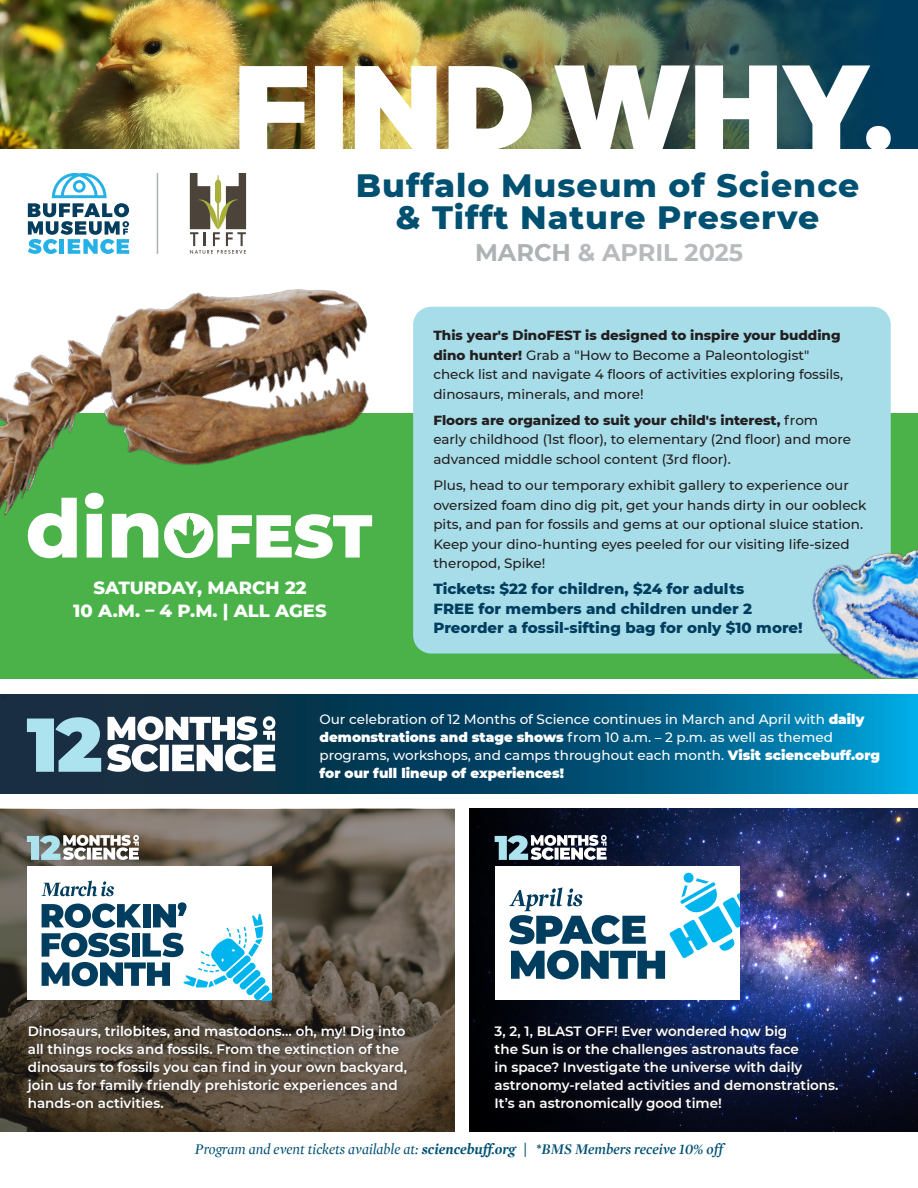
<style>
.page{position:relative;width:918px;height:1188px;background:#fff}
.page>*{position:absolute;margin:0;border:0;box-sizing:border-box;transform-origin:0 0}
.t1{font:800 33px "Montserrat";letter-spacing:.03em;color:#005072}
.t2{font:700 24px "Montserrat";color:#b8bbbd}
.subhead{font:800 18px/22.5px "Montserrat";color:#fff;text-align:center}
.t3{font:16.35px "Minion Pro";color:#231f20}
.t4{font:800 15px/19.5px "Montserrat";color:#003d5e}
.t5{font:italic 15px "Mercury Display";color:#005073}
.t6{font:500 13.5px/19.5px "Montserrat";color:#231f20}
.t7{font:600 13.5px/18px "Montserrat";color:#fff}
.t8{font:500 13.5px/18px "Montserrat";color:#fff}
.s1{color:#adb2b4}
.s2{font-weight:800}
.s3{font-weight:900}
.s4{font-weight:700}
.s5{font-family:"Montserrat";font-style:normal}
.s6{font-family:"Mercury Display Semi"}
</style>
<div class="page">
<svg style="left:28px;top:173px;width:101px;height:40px"></svg>
<svg style="left:190px;top:173px;width:56px;height:40px"></svg>
<hr style="left:157px;top:173px;width:1px;height:81px;background:#adb2b4">
<img style="left:0;top:0;width:918px;height:148px">
<img style="left:239px;top:66px;width:293px;height:83px">
<svg style="left:554px;top:65px;width:337px;height:84px"></svg>
<img style="left:685px;top:809px;width:233px;height:322px">
<svg style="left:0;top:694px;width:918px;height:100px;background:#045376"></svg>
<img style="left:0;top:809px;width:455px;height:322px">
<div style="left:21px;top:1020px;width:391px;height:94px;background:#231f20;opacity:.75"></div>
<svg style="left:107px;top:716px;width:168px;height:56px"></svg>
<svg style="left:27px;top:717px;width:74px;height:55px;background:#7ba6b5"></svg>
<div style="left:0;top:413px;width:918px;height:266px;background:#4ab249"></div>
<div style="left:413px;top:307px;width:478px;height:347px;background:#a7dde9;border-radius:18px"></div>
<div style="left:27px;top:867px;width:245px;height:133px;background:#fff"></div>
<svg style="left:27px;top:835px;width:112px;height:25px"></svg>
<svg style="left:41px;top:881px;width:73px;height:15px"></svg>
<svg style="left:42px;top:902px;width:230px;height:99px"></svg>
<svg style="left:470px;top:809px;width:215px;height:322px;background:#070c1c"></svg>
<div style="left:489px;top:1020px;width:354px;height:97px;background:#231f20;opacity:.75"></div>
<div style="left:495px;top:867px;width:244px;height:133px;background:#fff"></div>
<svg style="left:495px;top:835px;width:112px;height:25px"></svg>
<svg style="left:509px;top:872px;width:230px;height:107px"></svg>
<img style="left:0;top:213px;width:373px;height:346px">
<img style="left:784px;top:523px;width:134px;height:155px">
<svg style="left:28px;top:498px;width:49px;height:60px"></svg>
<svg style="left:85px;top:493px;width:19px;height:65px"></svg>
<svg style="left:112px;top:513px;width:46px;height:45px"></svg>
<svg style="left:164px;top:513px;width:208px;height:46px"></svg>
<p class="t3" style="left:0;top:690px;width:8px">`</p>
<p class="subhead" style="left:73px;top:576px;width:255px">SATURDAY, MARCH 22<br>10 A.M. – 4 P.M. | ALL AGES</p>
<p class="t1" style="left:356px;top:161px;width:505px">Buffalo Museum of Science</p>
<p class="t1" style="left:396px;top:193px;width:425px">&amp; Tifft Nature Preserve</p>
<p class="t2" style="left:475px;top:235px;width:270px"><span class="s1">MARCH</span> &amp; APRIL 2025</p>
<p class="t6" style="left:433px;top:325px;width:411px"><span class="s2">This year's DinoFEST is designed to inspire your budding dino hunter!</span> Grab a "How to Become a Paleontologist" check list and navigate 4 floors of activities exploring fossils, dinosaurs, minerals, and more!</p>
<p class="t6" style="left:433px;top:410px;width:419px"><span class="s2">Floors are organized to suit your child's interest,</span> from early childhood (1st floor), to elementary (2nd floor) and more advanced middle school content (3rd floor).</p>
<p class="t6" style="left:433px;top:475px;width:435px">Plus, head to our temporary exhibit gallery to experience our oversized foam dino dig pit, get your hands dirty in our oobleck pits, and pan for fossils and gems at our optional sluice station.<br>Keep your dino-hunting eyes peeled for our visiting life-sized theropod, Spike!</p>
<p class="t4" style="left:433px;top:578px;width:371px">Tickets: $22 for children, $24 for adults<br>FREE for members and children under 2<br>Preorder a fossil-sifting bag for only $10 more!</p>
<p class="t8" style="left:320px;top:709px;width:562px">Our celebration of 12 Months of Science continues in March and April with <span class="s3">daily demonstrations and stage shows</span> from 10 a.m. – 2 p.m. as well as themed programs, workshops, and camps throughout each month. <span class="s3">Visit sciencebuff.org for our full lineup of experiences!</span></p>
<p class="t7" style="left:28px;top:1021px;width:381px">Dinosaurs, trilobites, and mastodons… oh, my! Dig into all things rocks and fossils. From the extinction of the dinosaurs to fossils you can find in your own backyard, join us for family friendly prehistoric experiences and hands-on activities.</p>
<p class="t7" style="left:495px;top:1021px;width:345px">3, 2, 1, BLAST OFF! Ever wondered how big<br>the Sun is or the challenges astronauts face<br>in space? Investigate the universe with daily astronomy-related activities and demonstrations.<br>It’s an astronomically good time!</p>
<p class="t5" style="left:195px;top:1140px;width:530px">Program and event tickets available at: <span class="s4">sciencebuff.org</span> <span class="s5">|</span> <span class="s6">*BMS Members receive 10% off</span></p>
</div>
